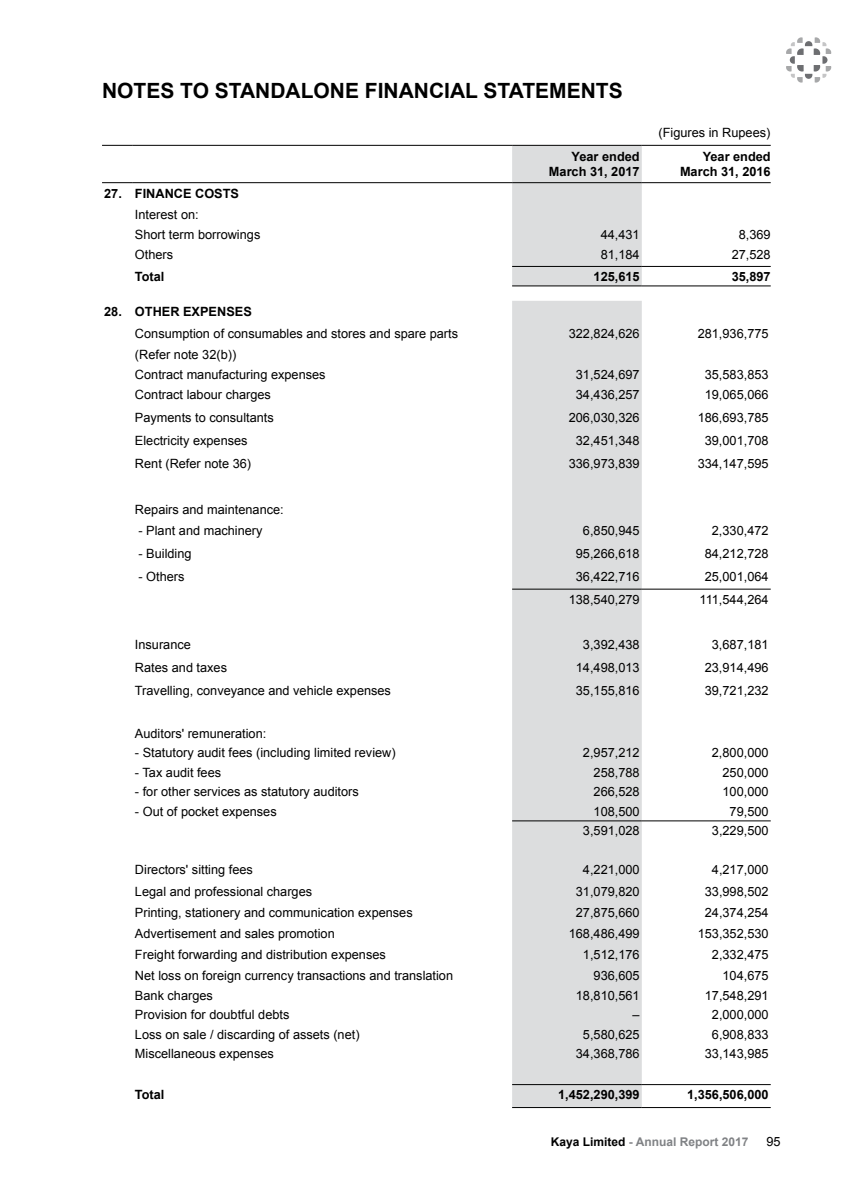
<style>
.page{position:relative;width:864px;height:1188px;background:#fff}
.page>*{position:absolute;margin:0;border:0;box-sizing:border-box;transform-origin:0 0}
.t1{font:700 21px "Arial";color:#000}
.t2{font:12.75px/20.2px "Arial";color:#000}
.t3{font:700 12.75px/15.3px "Arial";color:#000;text-align:right}
.t4{font:700 12px "Arial";color:#808285}
.s1{color:#000}
</style>
<div class="page">
<svg style="left:786px;top:37px;width:45px;height:46px"></svg>
<div style="left:512px;top:146px;width:130px;height:140px;background:#dcddde"></div>
<hr style="left:102px;top:145px;width:31px;height:1px;background:#000">
<hr style="left:133px;top:145px;width:379px;height:1px;background:#000">
<hr style="left:512px;top:145px;width:130px;height:1px;background:#000">
<hr style="left:642px;top:145px;width:129px;height:1px;background:#000">
<hr style="left:102px;top:182px;width:31px;height:1px;background:#000">
<hr style="left:133px;top:182px;width:379px;height:1px;background:#000">
<hr style="left:512px;top:182px;width:130px;height:1px;background:#000">
<hr style="left:642px;top:182px;width:129px;height:1px;background:#000">
<hr style="left:512px;top:266px;width:130px;height:1px;background:#000">
<hr style="left:642px;top:266px;width:129px;height:1px;background:#000">
<hr style="left:512px;top:286px;width:130px;height:1px;background:#000">
<hr style="left:642px;top:286px;width:129px;height:1px;background:#000">
<div style="left:512px;top:301px;width:130px;height:806px;background:#dcddde"></div>
<hr style="left:512px;top:589px;width:130px;height:1px;background:#000">
<hr style="left:642px;top:589px;width:129px;height:1px;background:#000">
<hr style="left:512px;top:821px;width:130px;height:1px;background:#000">
<hr style="left:642px;top:821px;width:129px;height:1px;background:#000">
<hr style="left:512px;top:1084px;width:130px;height:1px;background:#000">
<hr style="left:642px;top:1084px;width:129px;height:1px;background:#000">
<hr style="left:512px;top:1107px;width:130px;height:1px;background:#000">
<hr style="left:642px;top:1107px;width:129px;height:1px;background:#000">
<h1 class="t1" style="left:102px;top:77px;width:143px">NOTES TO Standalone</h1>
<h1 class="t1" style="left:365px;top:77px;width:259px">FINANCIAL STATEMENTS</h1>
<p class="t2" style="left:658px;top:122px;width:113px">(Figures in Rupees)</p>
<p class="t3" style="left:104px;top:187px;width:136px">27. FINANCE COSTS</p>
<p class="t2" style="left:135px;top:205px;width:127px">Interest on:<br>Short term borrowings</p>
<p class="t3" style="left:549px;top:149px;width:92px">Year ended<br>March 31, 2017</p>
<p class="t3" style="left:680px;top:149px;width:92px">Year ended<br>March 31, 2016</p>
<p class="t2" style="left:601px;top:225px;width:40px">44,431</p>
<p class="t2" style="left:739px;top:225px;width:33px">8,369</p>
<p class="t2" style="left:135px;top:244px;width:40px">Others</p>
<p class="t2" style="left:601px;top:244px;width:40px">81,184</p>
<p class="t2" style="left:732px;top:244px;width:40px">27,528</p>
<p class="t3" style="left:135px;top:269px;width:31px">Total</p>
<p class="t3" style="left:594px;top:269px;width:48px">125,615</p>
<p class="t3" style="left:732px;top:269px;width:40px">35,897</p>
<p class="t3" style="left:104px;top:305px;width:149px">28. OTHER EXPENSES</p>
<p class="t2" style="left:135px;top:323px;width:325px;line-height:21px">Consumption of consumables and stores and spare parts (Refer note 32(b))</p>
<p class="t2" style="left:569px;top:324px;width:72px">322,824,626</p>
<p class="t2" style="left:698px;top:324px;width:72px">281,936,775</p>
<p class="t2" style="left:135px;top:364px;width:192px">Contract manufacturing expenses</p>
<p class="t2" style="left:576px;top:364px;width:65px">31,524,697</p>
<p class="t2" style="left:705px;top:364px;width:65px">35,583,853</p>
<p class="t2" style="left:135px;top:385px;width:138px">Contract labour charges</p>
<p class="t2" style="left:576px;top:385px;width:65px">34,436,257</p>
<p class="t2" style="left:705px;top:385px;width:65px">19,065,066</p>
<p class="t2" style="left:135px;top:408px;width:140px">Payments to consultants</p>
<p class="t2" style="left:569px;top:408px;width:72px">206,030,326</p>
<p class="t2" style="left:698px;top:408px;width:72px">186,693,785</p>
<p class="t2" style="left:135px;top:431px;width:114px">Electricity expenses</p>
<p class="t2" style="left:576px;top:431px;width:65px">32,451,348</p>
<p class="t2" style="left:705px;top:431px;width:65px">39,001,708</p>
<p class="t2" style="left:135px;top:454px;width:118px">Rent (Refer note 36)</p>
<p class="t2" style="left:569px;top:454px;width:72px">336,973,839</p>
<p class="t2" style="left:698px;top:454px;width:72px">334,147,595</p>
<p class="t2" style="left:135px;top:500px;width:150px">Repairs and maintenance:</p>
<p class="t2" style="left:139px;top:520px;width:126px">- Plant and machinery</p>
<p class="t2" style="left:583px;top:520px;width:58px">6,850,945</p>
<p class="t2" style="left:712px;top:520px;width:58px">2,330,472</p>
<p class="t2" style="left:139px;top:543px;width:55px">- Building</p>
<p class="t2" style="left:576px;top:543px;width:65px">95,266,618</p>
<p class="t2" style="left:705px;top:543px;width:65px">84,212,728</p>
<p class="t2" style="left:139px;top:566px;width:48px">- Others</p>
<p class="t2" style="left:576px;top:566px;width:65px">36,422,716</p>
<p class="t2" style="left:705px;top:566px;width:65px">25,001,064</p>
<p class="t2" style="left:569px;top:589px;width:72px">138,540,279</p>
<p class="t2" style="left:700px;top:589px;width:70px">111,544,264</p>
<p class="t2" style="left:135px;top:635px;width:57px">Insurance</p>
<p class="t2" style="left:583px;top:635px;width:58px">3,392,438</p>
<p class="t2" style="left:712px;top:635px;width:58px">3,687,181</p>
<p class="t2" style="left:135px;top:658px;width:94px">Rates and taxes</p>
<p class="t2" style="left:576px;top:658px;width:65px">14,498,013</p>
<p class="t2" style="left:705px;top:658px;width:65px">23,914,496</p>
<p class="t2" style="left:135px;top:681px;width:258px">Travelling, conveyance and vehicle expenses</p>
<p class="t2" style="left:576px;top:681px;width:65px">35,155,816</p>
<p class="t2" style="left:705px;top:681px;width:65px">39,721,232</p>
<p class="t2" style="left:135px;top:723px;width:133px">Auditors' remuneration:</p>
<p class="t2" style="left:135px;top:743px;width:262px">- Statutory audit fees (including limited review)</p>
<p class="t2" style="left:583px;top:743px;width:58px">2,957,212</p>
<p class="t2" style="left:712px;top:743px;width:58px">2,800,000</p>
<p class="t2" style="left:135px;top:762px;width:88px">- Tax audit fees</p>
<p class="t2" style="left:594px;top:762px;width:48px">258,788</p>
<p class="t2" style="left:723px;top:762px;width:48px">250,000</p>
<p class="t2" style="left:135px;top:782px;width:225px">- for other services as statutory auditors</p>
<p class="t2" style="left:594px;top:782px;width:48px">266,528</p>
<p class="t2" style="left:723px;top:782px;width:48px">100,000</p>
<p class="t2" style="left:135px;top:801px;width:143px">- Out of pocket expenses</p>
<p class="t2" style="left:594px;top:801px;width:48px">108,500</p>
<p class="t2" style="left:730px;top:801px;width:40px">79,500</p>
<p class="t2" style="left:583px;top:821px;width:58px">3,591,028</p>
<p class="t2" style="left:712px;top:821px;width:58px">3,229,500</p>
<p class="t2" style="left:135px;top:860px;width:119px">Directors' sitting fees</p>
<p class="t2" style="left:583px;top:860px;width:58px">4,221,000</p>
<p class="t2" style="left:712px;top:860px;width:58px">4,217,000</p>
<p class="t2" style="left:135px;top:881px;width:179px">Legal and professional charges</p>
<p class="t2" style="left:576px;top:881px;width:65px">31,079,820</p>
<p class="t2" style="left:705px;top:881px;width:65px">33,998,502</p>
<p class="t2" style="left:135px;top:902px;width:279px">Printing, stationery and communication expenses</p>
<p class="t2" style="left:576px;top:902px;width:65px">27,875,660</p>
<p class="t2" style="left:705px;top:902px;width:65px">24,374,254</p>
<p class="t2" style="left:135px;top:923px;width:201px">Advertisement and sales promotion</p>
<p class="t2" style="left:569px;top:923px;width:72px">168,486,499</p>
<p class="t2" style="left:698px;top:923px;width:72px">153,352,530</p>
<p class="t2" style="left:135px;top:945px;width:252px">Freight forwarding and distribution expenses</p>
<p class="t2" style="left:583px;top:945px;width:58px">1,512,176</p>
<p class="t2" style="left:712px;top:945px;width:58px">2,332,475</p>
<p class="t2" style="left:135px;top:966px;width:320px">Net loss on foreign currency transactions and translation</p>
<p class="t2" style="left:594px;top:966px;width:48px">936,605</p>
<p class="t2" style="left:723px;top:966px;width:48px">104,675</p>
<p class="t2" style="left:135px;top:985px;width:79px">Bank charges</p>
<p class="t2" style="left:576px;top:985px;width:65px">18,810,561</p>
<p class="t2" style="left:705px;top:985px;width:65px">17,548,291</p>
<p class="t2" style="left:135px;top:1005px;width:156px">Provision for doubtful debts</p>
<p class="t2" style="left:633px;top:1005px;width:9px">–</p>
<p class="t2" style="left:712px;top:1005px;width:58px">2,000,000</p>
<p class="t2" style="left:135px;top:1024px;width:226px">Loss on sale / discarding of assets (net)</p>
<p class="t2" style="left:583px;top:1024px;width:58px">5,580,625</p>
<p class="t2" style="left:712px;top:1024px;width:58px">6,908,833</p>
<p class="t2" style="left:135px;top:1044px;width:140px">Miscellaneous expenses</p>
<p class="t2" style="left:576px;top:1044px;width:65px">34,368,786</p>
<p class="t2" style="left:705px;top:1044px;width:65px">33,143,985</p>
<p class="t3" style="left:135px;top:1087px;width:31px">Total</p>
<p class="t3" style="left:558px;top:1087px;width:83px">1,452,290,399</p>
<p class="t3" style="left:687px;top:1087px;width:83px">1,356,506,000</p>
<p class="t4" style="left:551px;top:1134px;width:199px"><span class="s1">Kaya Limited</span> - Annual Report 2017</p>
<p class="t2" style="left:766px;top:1132px;width:16px">95</p>
</div>
